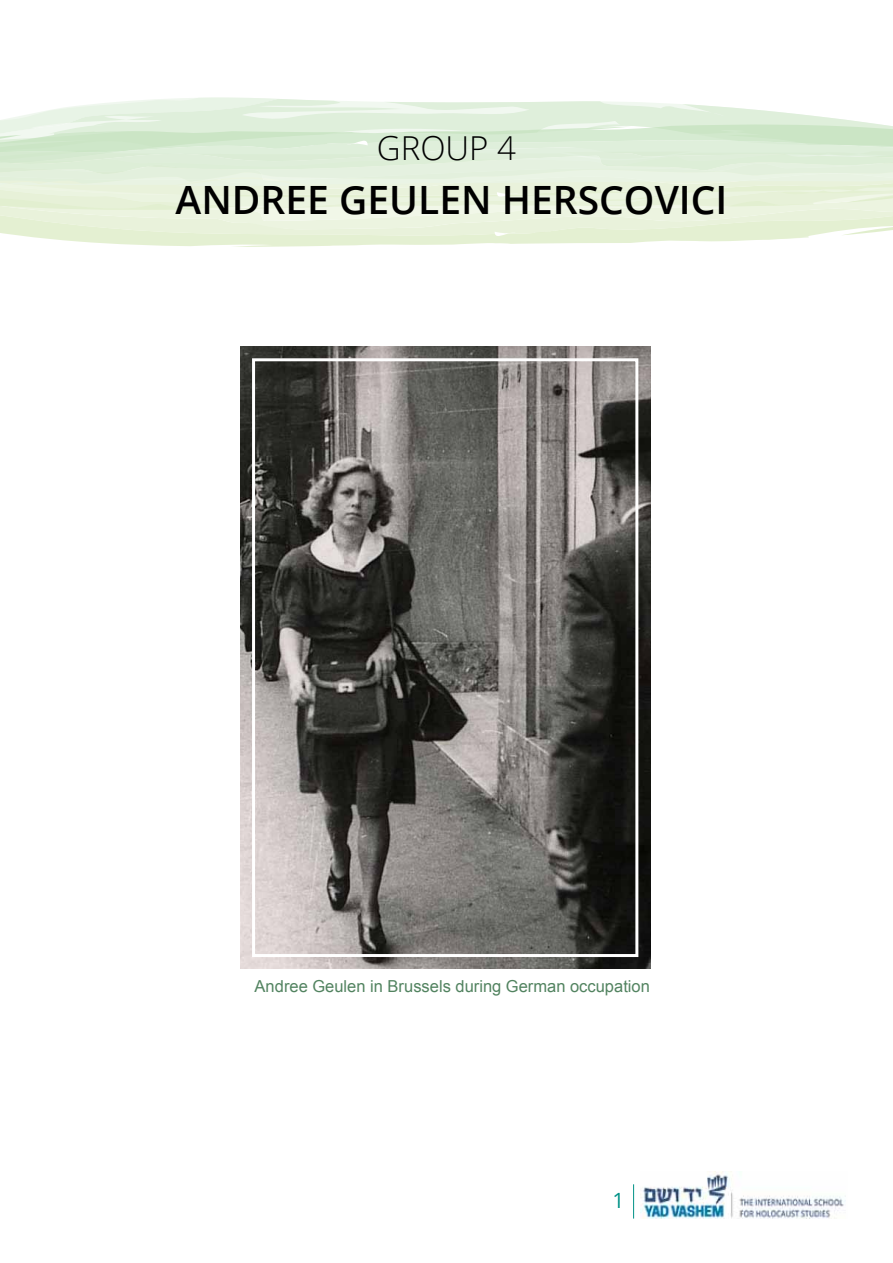
<style>
.page{position:relative;width:893px;height:1263px;background:#fff}
.page>*{position:absolute;margin:0;border:0;box-sizing:border-box;transform-origin:0 0}
.t1{font:600 39px "Open Sans";color:#000}
.t2{font:300 33px "Open Sans";color:#000}
.t3{font:21px "Open Sans";color:#009287}
.t4{font:16.5px "Arial";color:#528360}
</style>
<div class="page">
<img style="left:640px;top:1171px;width:206px;height:47px">
<hr style="left:633px;top:1184px;width:1px;height:34px;background:#009287">
<svg style="left:0;top:98px;width:893px;height:149px;background:#e5f1dd"></svg>
<img style="left:240px;top:346px;width:410px;height:623px">
<div style="left:252px;top:358px;width:386px;height:599px;border:3px solid #fff"></div>
<h2 class="t2" style="left:377px;top:125px;width:141px">GROUP 4</h2>
<h1 class="t1" style="left:176px;top:173px;width:553px">ANDREE GEULEN HERSCOVICI</h1>
<p class="t4" style="left:255px;top:975px;width:397px">Andree Geulen in Brussels during German occupation</p>
<p class="t3" style="left:613px;top:1186px;width:14px">1</p>
</div>
